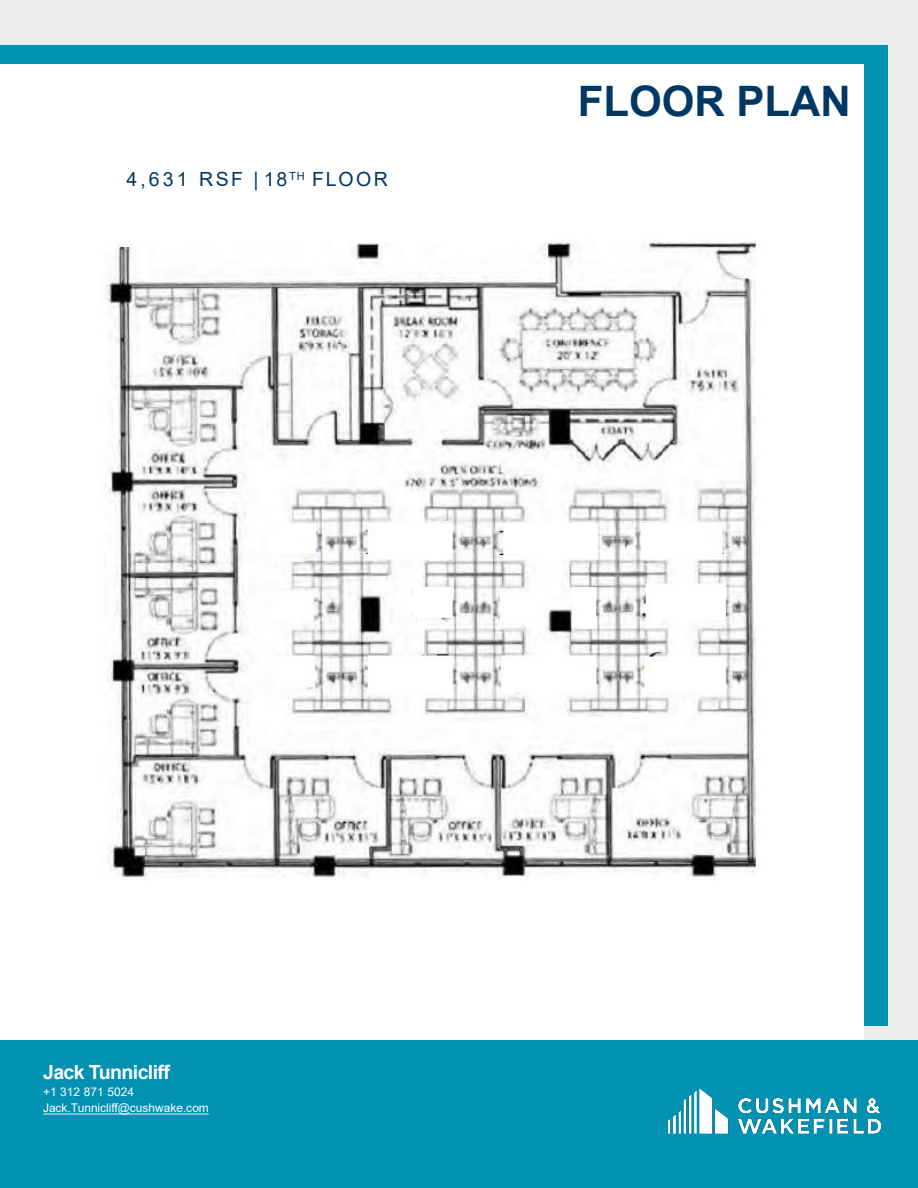
<style>
.page{position:relative;width:918px;height:1188px;background:#fff}
.page>*{position:absolute;margin:0;border:0;box-sizing:border-box;transform-origin:0 0}
.t1{font:700 42px "Arial";color:#003763}
.t2{font:19.5px "Arial";letter-spacing:.125em;color:#003763}
.t3{font:700 19.5px "Arial";letter-spacing:-.03em;color:#fff}
.t4{font:12px "Arial";letter-spacing:-.005em;color:#fff}
</style>
<div class="page">
<div style="left:0;top:0;width:918px;height:1041px;background:#eceded"></div>
<div style="left:0;top:45px;width:887px;height:981px;background:#0091b3"></div>
<div style="left:0;top:64px;width:864px;height:986px;background:#fff"></div>
<div style="left:0;top:1041px;width:918px;height:147px;background:#0091b3"></div>
<img style="left:668px;top:1088px;width:214px;height:46px">
<img style="left:105px;top:241px;width:651px;height:639px">
<svg style="left:43px;top:1114px;width:166px;height:1px"></svg>
<p class="t2" style="left:127px;top:166px;width:263px">4,631 RSF | 18<sup>TH</sup> FLOOR</p>
<p class="t1" style="left:578px;top:72px;width:274px">FLOOR PLAN</p>
<p class="t3" style="left:43px;top:1058px;width:128px">Jack Tunnicliff</p>
<p class="t4" style="left:43px;top:1084px;width:92px">+1 312 871 5024</p>
<p class="t4" style="left:43px;top:1100px;width:167px">Jack.Tunnicliff@cushwake.com</p>
</div>
